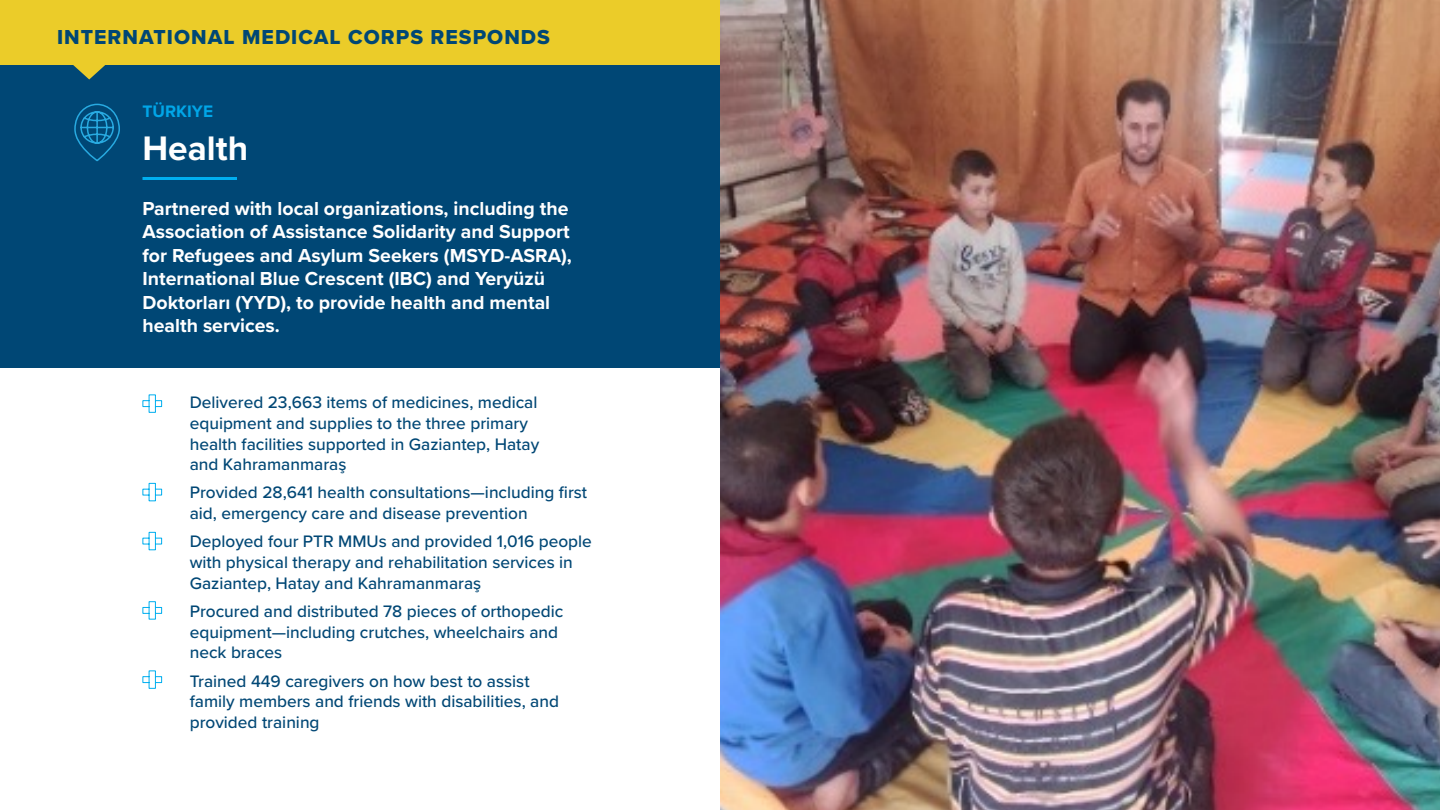
<style>
.page{position:relative;width:1440px;height:810px;background:#fff}
.page>*{position:absolute;margin:0;border:0;box-sizing:border-box;transform-origin:0 0}
.t1{font:700 35.25px "Proxima Nova";color:#fff}
.t2{font:21px "Proxima Nova Extrabld";letter-spacing:.05em;color:#004775}
.t3{font:700 19.5px/23.4px "Proxima Nova";color:#fff}
.t4{font:500 17.25px/20.7px "Proxima Nova";color:#004775}
.t5{font:700 17.25px "Proxima Nova";color:#00a6e8}
</style>
<div class="page">
<div style="left:0;top:0;width:720px;height:368px;background:#004775"></div>
<div style="left:0;top:0;width:720px;height:64px;background:#ebcc29"></div>
<svg style="left:66px;top:64px;width:46px;height:16px"></svg>
<svg style="left:74px;top:103px;width:46px;height:59px"></svg>
<hr style="left:142px;top:177px;width:95px;height:3px;background:#00aeef">
<svg style="left:142px;top:483px;width:20px;height:19px"></svg>
<svg style="left:142px;top:532px;width:20px;height:19px"></svg>
<svg style="left:142px;top:394px;width:20px;height:19px"></svg>
<svg style="left:142px;top:601px;width:20px;height:19px"></svg>
<svg style="left:142px;top:670px;width:20px;height:19px"></svg>
<img style="left:720px;top:0;width:720px;height:810px">
<p class="t2" style="left:57px;top:21px;width:495px">INTERNATIONAL MEDICAL CORPS RESPONDS</p>
<p class="t5" style="left:143px;top:99px;width:72px">TÜRKIYE</p>
<h1 class="t1" style="left:142px;top:122px;width:107px">Health</h1>
<p class="t3" style="left:142px;top:196px;width:431px">Partnered with local organizations, including the Association of Assistance Solidarity and Support for Refugees and Asylum Seekers (MSYD-ASRA), International Blue Crescent (IBC) and Yeryüzü Doktorları (YYD), to provide health and mental health services.</p>
<p class="t4" style="left:190px;top:391px;width:351px">Delivered 23,663 items of medicines, medical equipment and supplies to the three primary health facilities supported in Gaziantep, Hatay and Kahramanmaraş</p>
<p class="t4" style="left:190px;top:482px;width:399px">Provided 28,641 health consultations—including first aid, emergency care and disease prevention</p>
<p class="t4" style="left:190px;top:531px;width:404px">Deployed four PTR MMUs and provided 1,016 people with physical therapy and rehabilitation services in<br>Gaziantep, Hatay and Kahramanmaraş</p>
<p class="t4" style="left:190px;top:600px;width:375px">Procured and distributed 78 pieces of orthopedic equipment—including crutches, wheelchairs and neck braces</p>
<p class="t4" style="left:190px;top:670px;width:371px">Trained 449 caregivers on how best to assist family members and friends with disabilities, and provided training</p>
</div>
